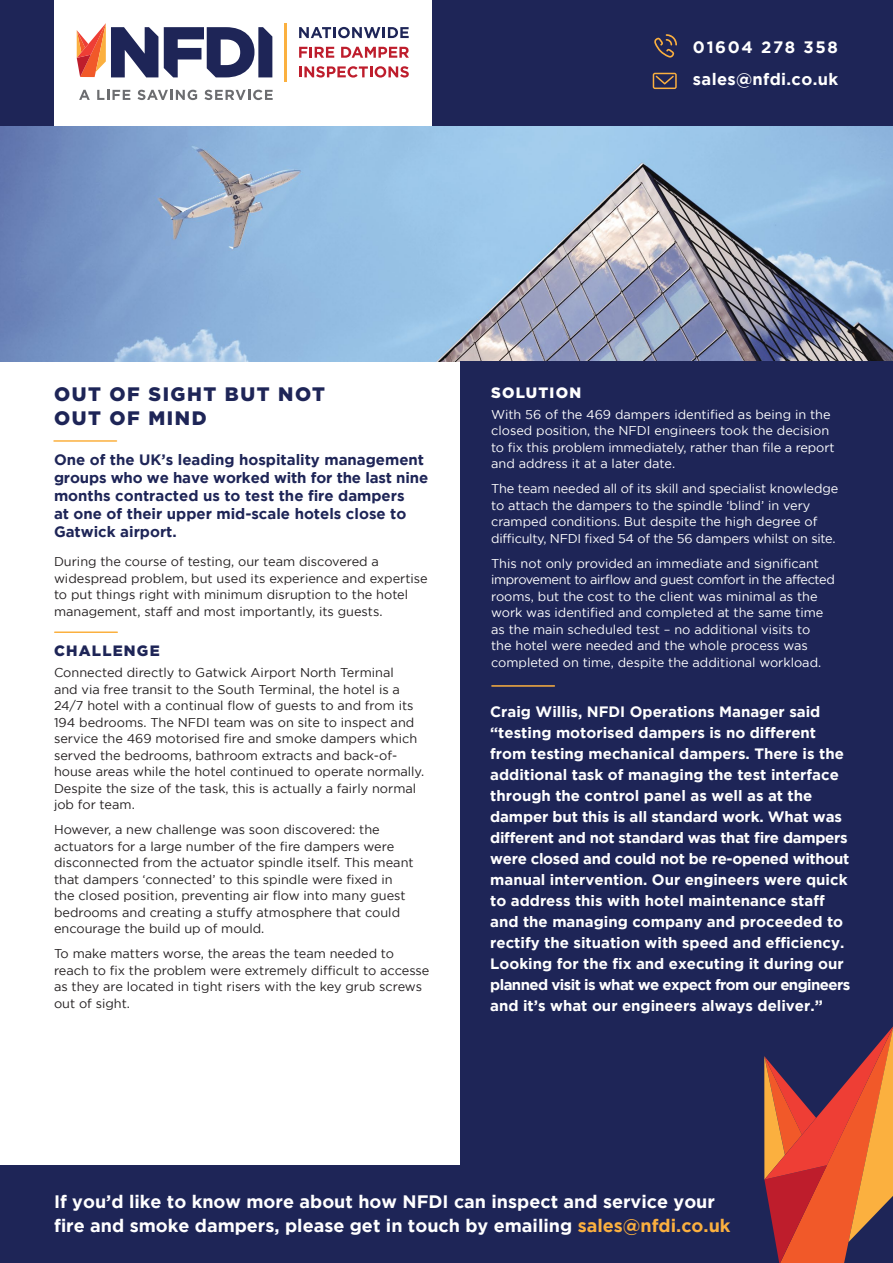
<style>
.page{position:relative;width:893px;height:1263px;background:#fff}
.page>*{position:absolute;margin:0;border:0;box-sizing:border-box;transform-origin:0 0}
.t1{font:900 19.5px/23.4px "Gotham";letter-spacing:.08em;color:#1e2557}
.t2{font:700 18px/24px "Gotham";color:#fff}
.t3{font:700 16.5px "Gotham";letter-spacing:.02em;color:#fff}
.t4{font:700 16.5px "Gotham";letter-spacing:.1em;color:#fff}
.t5{font:700 15px/21px "Gotham";color:#fff}
.t6{font:700 15px/18px "Gotham";color:#1e2557}
.t7{font:900 15px "Gotham";letter-spacing:.08em;color:#1e2557}
.t8{font:900 15px "Gotham";letter-spacing:.08em;color:#fff}
.t9{font:12.75px/16.5px "Gotham";color:#231f20}
.t10{font:12.75px/16.5px "Gotham";color:#fff}
.s1{color:#fbb03f}
</style>
<div class="page">
<div style="left:0;top:0;width:893px;height:126px;background:#1e2557"></div>
<div style="left:54px;top:0;width:378px;height:137px;background:#fff"></div>
<svg style="left:164px;top:27px;width:108px;height:50px"></svg>
<hr style="left:285px;top:23px;width:2px;height:59px;background:#fbb03f">
<svg style="left:299px;top:27px;width:110px;height:11px"></svg>
<svg style="left:299px;top:47px;width:35px;height:11px"></svg>
<svg style="left:341px;top:47px;width:68px;height:11px"></svg>
<svg style="left:299px;top:66px;width:110px;height:12px"></svg>
<svg style="left:79px;top:90px;width:11px;height:10px"></svg>
<svg style="left:97px;top:90px;width:33px;height:10px"></svg>
<svg style="left:138px;top:90px;width:59px;height:10px"></svg>
<svg style="left:204px;top:90px;width:69px;height:10px"></svg>
<svg style="left:77px;top:23px;width:81px;height:54px"></svg>
<img style="left:0;top:126px;width:893px;height:235px">
<div style="left:461px;top:361px;width:432px;height:902px;background:#1e2557"></div>
<div style="left:0;top:1165px;width:893px;height:98px;background:#1e2557"></div>
<hr style="left:55px;top:631px;width:62px;height:2px;background:#fbb03f">
<hr style="left:54px;top:440px;width:63px;height:2px;background:#fbb03f">
<hr style="left:492px;top:685px;width:62px;height:2px;background:#fbb03f">
<svg style="left:764px;top:1026px;width:129px;height:237px"></svg>
<svg style="left:654px;top:34px;width:23px;height:24px"></svg>
<svg style="left:653px;top:73px;width:24px;height:16px"></svg>
<p class="t4" style="left:693px;top:38px;width:146px">01604 278 358</p>
<p class="t3" style="left:693px;top:69px;width:147px">sales@nfdi.co.uk</p>
<h1 class="t1" style="left:54px;top:382px;width:273px">OUT OF SIGHT BUT NOT<br>OUT OF MIND</h1>
<p class="t6" style="left:54px;top:450px;width:376px">One of the UK’s leading hospitality management groups who we have worked with for the last nine months contracted us to test the fire dampers<br>at one of their upper mid-scale hotels close to Gatwick airport.</p>
<p class="t9" style="left:54px;top:553px;width:375px">During the course of testing, our team discovered a widespread problem, but used its experience and expertise to put things right with minimum disruption to the hotel management, staff and most importantly, its guests.</p>
<p class="t7" style="left:54px;top:642px;width:107px">CHALLENGE</p>
<p class="t9" style="left:54px;top:664px;width:372px">Connected directly to Gatwick Airport North Terminal<br>and via free transit to the South Terminal, the hotel is a 24/7 hotel with a continual flow of guests to and from its 194 bedrooms. The NFDI team was on site to inspect and service the 469 motorised fire and smoke dampers which served the bedrooms, bathroom extracts and back-of&shy;house areas while the hotel continued to operate normally.<br>Despite the size of the task, this is actually a fairly normal job for team.</p>
<p class="t9" style="left:54px;top:821px;width:361px">However, a new challenge was soon discovered: the actuators for a large number of the fire dampers were disconnected from the actuator spindle itself. This meant that dampers ‘connected’ to this spindle were fixed in the closed position, preventing air flow into many guest bedrooms and creating a stuffy atmosphere that could encourage the build up of mould.</p>
<p class="t9" style="left:54px;top:945px;width:377px">To make matters worse, the areas the team needed to reach to fix the problem were extremely difficult to accesse as they are located in tight risers with the key grub screws out of sight.</p>
<p class="t8" style="left:491px;top:384px;width:91px">SOLUTION</p>
<p class="t10" style="left:491px;top:406px;width:345px">With 56 of the 469 dampers identified as being in the closed position, the NFDI engineers took the decision to fix this problem immediately, rather than file a report and address it at a later date.</p>
<p class="t10" style="left:491px;top:480px;width:349px">The team needed all of its skill and specialist knowledge to attach the dampers to the spindle ‘blind’ in very cramped conditions. But despite the high degree of difficulty, NFDI fixed 54 of the 56 dampers whilst on site.</p>
<p class="t10" style="left:491px;top:555px;width:345px">This not only provided an immediate and significant improvement to airflow and guest comfort in the affected rooms, but the cost to the client was minimal as the work was identified and completed at the same time as the main scheduled test – no additional visits to<br>the hotel were needed and the whole process was completed on time, despite the additional workload.</p>
<p class="t5" style="left:490px;top:701px;width:362px">Craig Willis, NFDI Operations Manager said “testing motorised dampers is no different from testing mechanical dampers. There is the additional task of managing the test interface through the control panel as well as at the damper but this is all standard work. What was different and not standard was that fire dampers were closed and could not be re-opened without manual intervention. Our engineers were quick to address this with hotel maintenance staff and the managing company and proceeded to rectify the situation with speed and efficiency.<br>Looking for the fix and executing it during our planned visit is what we expect from our engineers and it’s what our engineers always deliver.”</p>
<h2 class="t2" style="left:54px;top:1189px;width:678px">If you’d like to know more about how NFDI can inspect and service your fire and smoke dampers, please get in touch by emailing <span class="s1">sales@nfdi.co.uk</span></h2>
</div>
